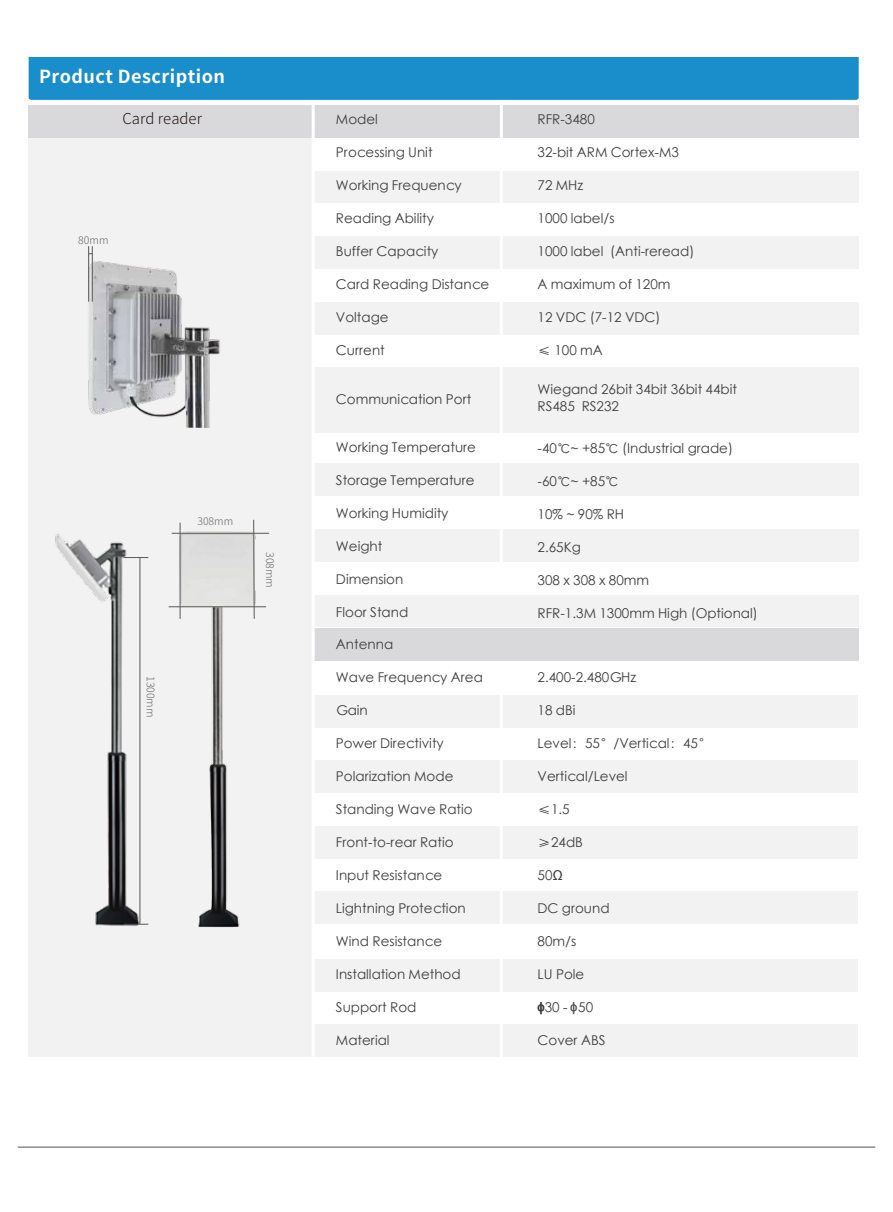
<style>
.page{position:relative;width:893px;height:1212px;background:#fff}
.page>*{position:absolute;margin:0;border:0;box-sizing:border-box;transform-origin:0 0}
.t1{font:19.5px "Microsoft Sans Serif";color:#3e3e3f}
.t2{font:700 18px "Source Han Sans CN";letter-spacing:.025em;color:#fff}
.t3{font:300 15px "Source Han Sans CN";color:#221815}
.t4{font:13.5px "ST Xihei";color:#3e3e3f}
.t5{font:13.5px/16.5px "ST Xihei";color:#3f3e3f}
.t6{font:300 10.5px "Source Han Sans CN";color:#666}
.s1{font-family:"Microsoft Sans Serif";font-size:19.5px}
</style>
<div class="page">
<div style="left:30px;top:171px;width:829px;height:33px;background:#f2f2f3"></div>
<div style="left:30px;top:236px;width:829px;height:33px;background:#f2f2f3"></div>
<div style="left:30px;top:367px;width:829px;height:66px;background:#f2f2f3"></div>
<div style="left:30px;top:302px;width:829px;height:33px;background:#f2f2f3"></div>
<div style="left:30px;top:463px;width:829px;height:33px;background:#f2f2f3"></div>
<div style="left:30px;top:529px;width:829px;height:33px;background:#f2f2f3"></div>
<div style="left:30px;top:594px;width:829px;height:33px;background:#f2f2f3"></div>
<div style="left:29px;top:695px;width:829px;height:33px;background:#f2f2f3"></div>
<div style="left:29px;top:760px;width:829px;height:33px;background:#f2f2f3"></div>
<div style="left:29px;top:826px;width:829px;height:33px;background:#f2f2f3"></div>
<div style="left:29px;top:959px;width:829px;height:33px;background:#f2f2f3"></div>
<div style="left:29px;top:1024px;width:829px;height:33px;background:#f2f2f3"></div>
<div style="left:29px;top:891px;width:829px;height:33px;background:#f2f2f3"></div>
<div style="left:28px;top:105px;width:285px;height:951px;background:#f2f2f3"></div>
<div style="left:28px;top:105px;width:831px;height:33px;background:#d9d9db"></div>
<div style="left:314px;top:628px;width:545px;height:33px;background:#d9d9db"></div>
<hr style="left:500px;top:105px;width:3px;height:489px;background:#fff">
<hr style="left:500px;top:666px;width:3px;height:425px;background:#fff">
<hr style="left:18px;top:1146px;width:857px;height:2px;background:#8c8c8c">
<div style="left:29px;top:57px;width:830px;height:43px;background:#198eca"></div>
<img style="left:172px;top:525px;width:87px;height:403px">
<hr style="left:172px;top:533px;width:97px;height:1px;background:#595757">
<hr style="left:169px;top:606px;width:97px;height:1px;background:#595757">
<svg style="left:253px;top:519px;width:2px;height:101px"></svg>
<hr style="left:180px;top:523px;width:1px;height:96px;background:#595757">
<img style="left:55px;top:534px;width:88px;height:392px">
<img style="left:88px;top:257px;width:132px;height:170px">
<hr style="left:88px;top:246px;width:1px;height:56px;background:#595757">
<hr style="left:92px;top:246px;width:1px;height:56px;background:#595757">
<hr style="left:312px;top:105px;width:3px;height:951px;background:#fff">
<svg style="left:123px;top:557px;width:25px;height:1px"></svg>
<svg style="left:123px;top:924px;width:25px;height:1px"></svg>
<hr style="left:140px;top:557px;width:1px;height:367px;background:#595757">
<h2 class="t2" style="left:39px;top:66px;width:187px">Product Description</h2>
<p class="t3" style="left:123px;top:110px;width:81px">Card reader</p>
<p class="t6" style="left:78px;top:234px;width:32px">80mm</p>
<p class="t6" style="left:157px;top:676px;width:43px;rotate:90deg">1300mm</p>
<p class="t6" style="left:197px;top:515px;width:37px">308mm</p>
<p class="t6" style="left:276px;top:552px;width:37px;rotate:90deg">308mm</p>
<p class="t4" style="left:336px;top:110px;width:43px">Model</p>
<p class="t4" style="left:336px;top:143px;width:98px">Processing Unit</p>
<p class="t4" style="left:336px;top:176px;width:127px">Working Frequency</p>
<p class="t4" style="left:336px;top:209px;width:99px">Reading Ability</p>
<p class="t4" style="left:336px;top:242px;width:104px">Buffer Capacity</p>
<p class="t4" style="left:336px;top:275px;width:155px">Card Reading Distance</p>
<p class="t4" style="left:336px;top:308px;width:54px">Voltage</p>
<p class="t4" style="left:336px;top:341px;width:50px">Current</p>
<p class="t4" style="left:538px;top:110px;width:59px">RFR-3480</p>
<p class="t4" style="left:538px;top:143px;width:143px">32-bit ARM Cortex-M3</p>
<p class="t4" style="left:538px;top:176px;width:47px">72 MHz</p>
<p class="t4" style="left:538px;top:209px;width:79px">1000 label/s</p>
<p class="t4" style="left:538px;top:242px;width:158px">1000 label (Anti-reread)</p>
<p class="t4" style="left:538px;top:275px;width:134px">A maximum of 120m</p>
<p class="t4" style="left:538px;top:308px;width:124px">12 VDC (7-12 VDC)</p>
<p class="t4" style="left:538px;top:341px;width:67px">≤ 100 mA</p>
<p class="t4" style="left:336px;top:389px;width:137px">Communication Port</p>
<p class="t5" style="left:538px;top:381px;width:201px">Wiegand 26bit 34bit 36bit 44bit<br>RS485 RS232</p>
<p class="t4" style="left:336px;top:437px;width:142px">Working Temperature</p>
<p class="t4" style="left:336px;top:470px;width:140px">Storage Temperature</p>
<p class="t4" style="left:336px;top:503px;width:114px">Working Humidity</p>
<p class="t4" style="left:336px;top:536px;width:48px">Weight</p>
<p class="t4" style="left:336px;top:569px;width:69px">Dimension</p>
<p class="t4" style="left:336px;top:602px;width:74px">Floor Stand</p>
<p class="t4" style="left:336px;top:634px;width:59px">Antenna</p>
<p class="t4" style="left:336px;top:667px;width:149px">Wave Frequency Area</p>
<p class="t4" style="left:336px;top:700px;width:33px">Gain</p>
<p class="t4" style="left:336px;top:733px;width:109px">Power Directivity</p>
<p class="t4" style="left:336px;top:766px;width:119px">Polarization Mode</p>
<p class="t4" style="left:336px;top:799px;width:138px">Standing Wave Ratio</p>
<p class="t4" style="left:336px;top:832px;width:119px">Front-to-rear Ratio</p>
<p class="t4" style="left:336px;top:865px;width:108px">Input Resistance</p>
<p class="t4" style="left:336px;top:898px;width:131px">Lightning Protection</p>
<p class="t4" style="left:336px;top:931px;width:108px">Wind Resistance</p>
<p class="t4" style="left:336px;top:964px;width:126px">Installation Method</p>
<p class="t4" style="left:336px;top:997px;width:82px">Support Rod</p>
<p class="t4" style="left:336px;top:1030px;width:55px">Material</p>
<p class="t4" style="left:538px;top:439px;width:197px">-40℃~ +85℃ (Industrial grade)</p>
<p class="t4" style="left:538px;top:472px;width:83px">-60℃~ +85℃</p>
<p class="t4" style="left:538px;top:505px;width:88px">10% ~ 90% RH</p>
<p class="t4" style="left:538px;top:538px;width:45px">2.65Kg</p>
<p class="t4" style="left:538px;top:571px;width:113px">308 x 308 x 80mm</p>
<p class="t4" style="left:538px;top:604px;width:222px">RFR-1.3M 1300mm High (Optional)</p>
<p class="t4" style="left:538px;top:667px;width:100px">2.400-2.480GHz</p>
<p class="t4" style="left:538px;top:700px;width:40px">18 dBi</p>
<p class="t4" style="left:538px;top:733px;width:176px">Level：55°/Vertical：45°</p>
<p class="t4" style="left:538px;top:766px;width:92px">Vertical/Level</p>
<p class="t4" style="left:538px;top:799px;width:34px">≤1.5</p>
<p class="t4" style="left:538px;top:832px;width:47px">≥24dB</p>
<p class="t4" style="left:538px;top:865px;width:27px">50Ω</p>
<p class="t4" style="left:538px;top:898px;width:74px">DC ground</p>
<p class="t4" style="left:538px;top:931px;width:40px">80m/s</p>
<p class="t4" style="left:538px;top:964px;width:48px">LU Pole</p>
<p class="t4" style="left:545px;top:997px;width:50px">30 - <span class="s1">ᶲ</span>50</p>
<p class="t4" style="left:538px;top:1030px;width:69px">Cover ABS</p>
<h1 class="t1" style="left:538px;top:996px;width:9px">ᶲ</h1>
</div>
